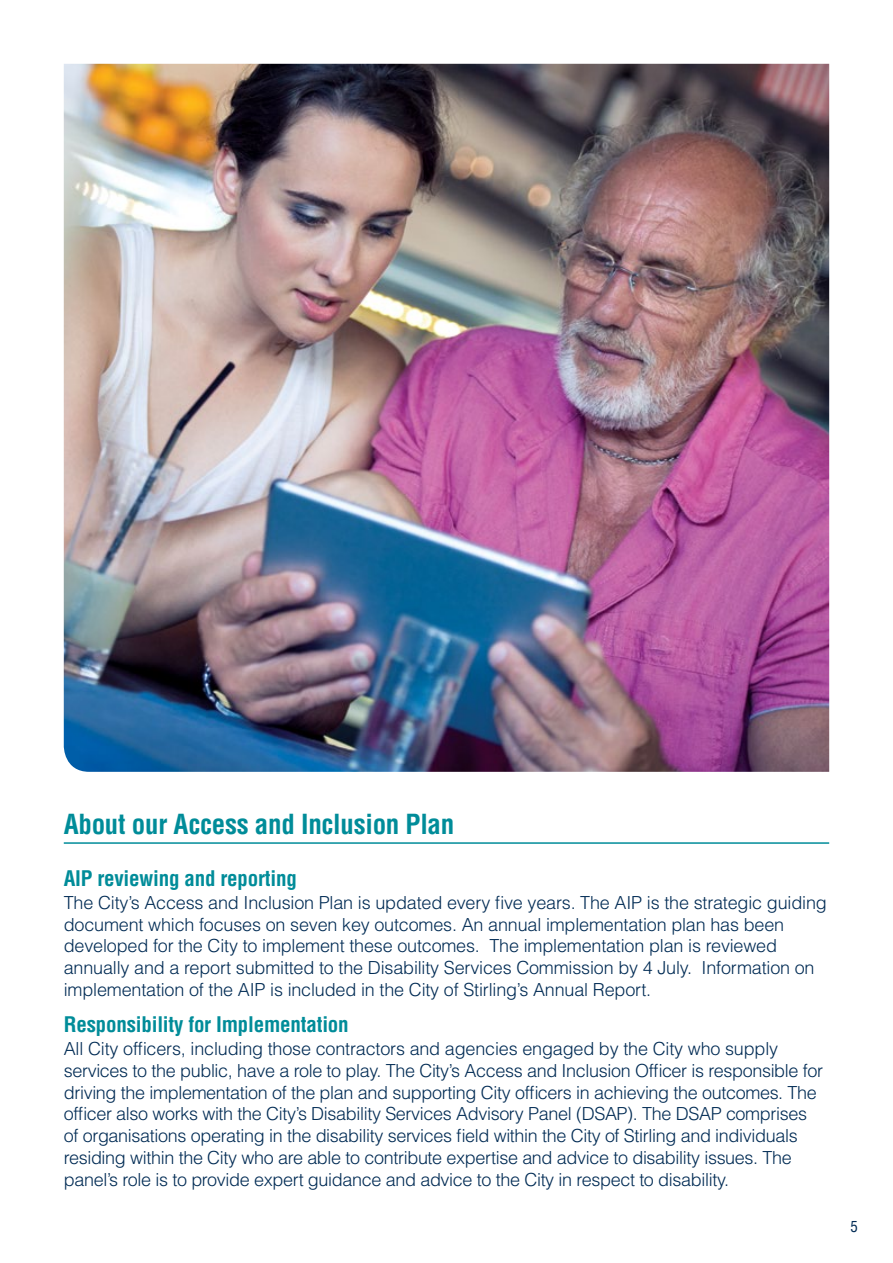
<style>
.page{position:relative;width:893px;height:1263px;background:#fff}
.page>*{position:absolute;margin:0;border:0;box-sizing:border-box;transform-origin:0 0}
.t1{font:700 condensed 27px "Helvetica LT";letter-spacing:-.01em;color:#008c99}
.t2{font:700 condensed 21px "Helvetica LT";letter-spacing:-.01em;color:#008c99}
.t3{font:300 18px/21.8px "Helvetica LT";letter-spacing:-.02em;color:#002b54}
.t4{font:condensed 15px "Helvetica LT";color:#002b54}
</style>
<div class="page">
<hr style="left:64px;top:842px;width:765px;height:2px;background:#008c99">
<img style="left:64px;top:64px;width:765px;height:708px">
<h1 class="t1" style="left:64px;top:807px;width:392px">About our Access and Inclusion Plan</h1>
<p class="t2" style="left:64px;top:865px;width:235px">AIP reviewing and reporting</p>
<p class="t3" style="left:64px;top:891px;width:765px">The City’s Access and Inclusion Plan is updated every five years. The AIP is the strategic guiding document which focuses on seven key outcomes. An annual implementation plan has been developed for the City to implement these outcomes. The implementation plan is reviewed annually and a report submitted to the Disability Services Commission by 4 July. Information on implementation of the AIP is included in the City of Stirling’s Annual Report.</p>
<p class="t2" style="left:64px;top:1011px;width:286px">Responsibility for Implementation</p>
<p class="t3" style="left:64px;top:1037px;width:761px">All City officers, including those contractors and agencies engaged by the City who supply services to the public, have a role to play. The City’s Access and Inclusion Officer is responsible for driving the implementation of the plan and supporting City officers in achieving the outcomes. The officer also works with the City’s Disability Services Advisory Panel (DSAP). The DSAP comprises of organisations operating in the disability services field within the City of Stirling and individuals residing within the City who are able to contribute expertise and advice to disability issues. The panel’s role is to provide expert guidance and advice to the City in respect to disability.</p>
<p class="t4" style="left:850px;top:1217px;width:9px">5</p>
</div>
